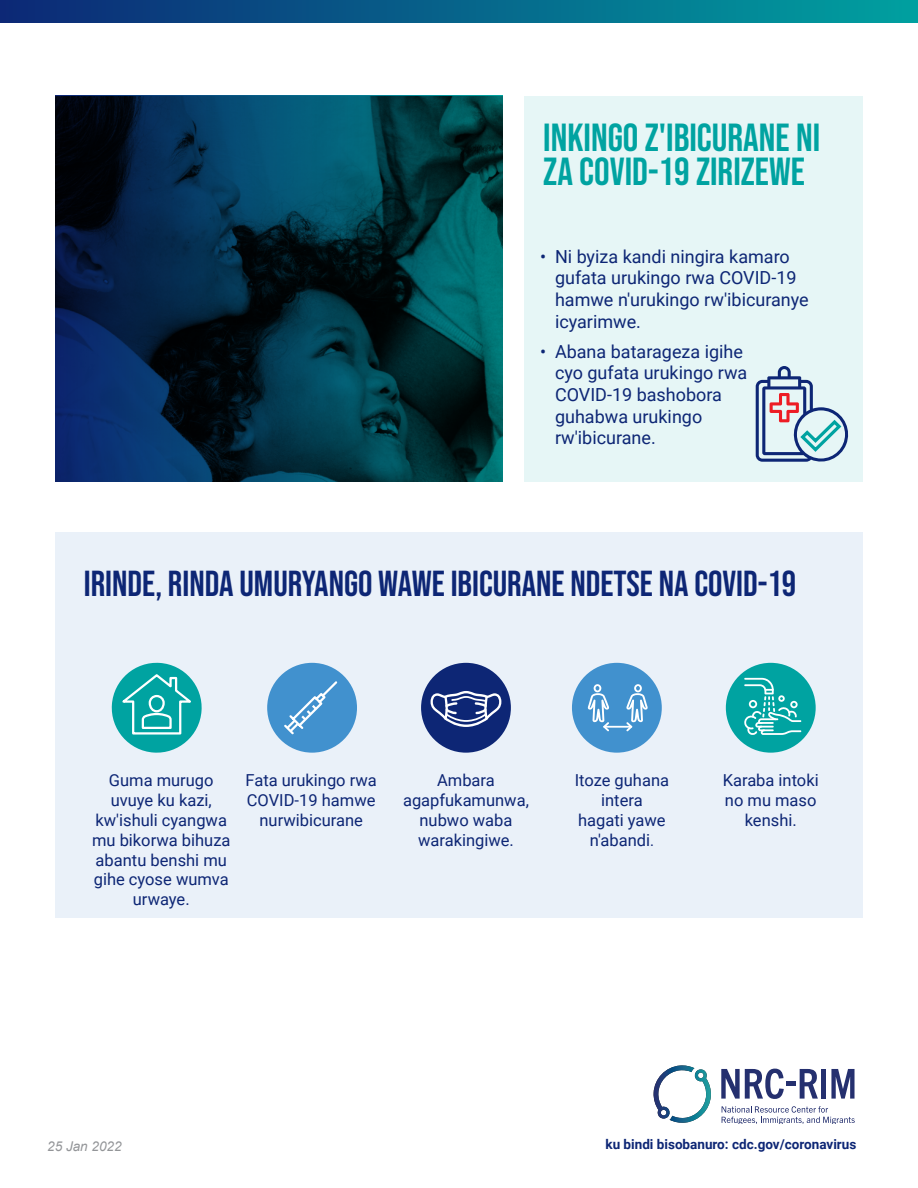
<style>
.page{position:relative;width:918px;height:1188px;background:#fff}
.page>*{position:absolute;margin:0;border:0;box-sizing:border-box;transform-origin:0 0}
.t1{font:39px/34.5px "Bebas Neue";color:#00a3a1}
.t2{font:36px "Bebas Neue";color:#0d2675}
.t3{font:18px/21.6px "Roboto";color:#0d2675}
.t4{font:16.5px/19.8px "Roboto";color:#0d2675;text-align:center}
.t5{font:700 13.5px "Roboto";color:#0d2675}
.Date_Modified{font:italic 13.5px "Arial";color:#939598}
.s1{font-size:15px}
</style>
<div class="page">
<div style="left:55px;top:532px;width:808px;height:386px;background:#eaf1f9"></div>
<div style="left:525px;top:96px;width:338px;height:386px;background:#e6f6f6"></div>
<div style="left:726px;top:663px;width:90px;height:90px;background:#00a3a1;border-radius:50%"></div>
<svg style="left:744px;top:678px;width:57px;height:57px"></svg>
<div style="left:421px;top:663px;width:90px;height:90px;background:#0d2675;border-radius:50%"></div>
<svg style="left:431px;top:691px;width:70px;height:36px"></svg>
<div style="left:572px;top:663px;width:90px;height:90px;background:#4191ce;border-radius:50%"></div>
<svg style="left:626px;top:684px;width:22px;height:47px"></svg>
<svg style="left:588px;top:684px;width:21px;height:47px"></svg>
<hr style="left:603px;top:726px;width:29px;height:2px;background:#fff">
<div style="left:267px;top:663px;width:90px;height:90px;background:#4191ce;border-radius:50%"></div>
<svg style="left:284px;top:681px;width:54px;height:54px"></svg>
<svg style="left:111px;top:662px;width:91px;height:91px"></svg>
<div style="left:0;top:0;width:918px;height:23px;background:linear-gradient(to right,#0d2876,#00a0a0)"></div>
<svg style="left:756px;top:366px;width:93px;height:96px"></svg>
<svg style="left:721px;top:1069px;width:63px;height:30px"></svg>
<hr style="left:786px;top:1082px;width:10px;height:4px;background:#25306f">
<svg style="left:800px;top:1069px;width:18px;height:30px"></svg>
<div style="left:821px;top:1069px;width:5px;height:30px;background:#25306f"></div>
<svg style="left:831px;top:1069px;width:24px;height:30px"></svg>
<svg style="left:722px;top:1106px;width:133px;height:18px"></svg>
<svg style="left:653px;top:1065px;width:58px;height:58px"></svg>
<svg style="left:55px;top:95px;width:447px;height:387px"></svg>
<p class="t1" style="left:543px;top:120px;width:278px">INKINGO Z'IBICURANE NI<br>ZA COVID-19 ZIRIZEWE</p>
<p class="t3" style="left:555px;top:245px;width:255px;text-indent:-15px">• Ni byiza kandi ningira kamaro gufata urukingo rwa COVID-19 hamwe n'urukingo rw'ibicuranye icyarimwe.</p>
<p class="t3" style="left:555px;top:340px;width:194px;text-indent:-15px">• Abana batarageza igihe cyo gufata urukingo rwa<br>COVID-19 bashobora guhabwa urukingo rw'ibicurane.</p>
<p class="t2" style="left:84px;top:563px;width:714px">IRINDE, RINDA UMURYANGO WAWE IBICURANE NDETSE NA COVID-19</p>
<p class="t4" style="left:92px;top:770px;width:140px">Guma murugo uvuye ku kazi, kw'ishuli cyangwa mu bikorwa bihuza abantu benshi mu gihe cyose wumva urwaye.</p>
<p class="t4" style="left:246px;top:770px;width:133px">Fata urukingo rwa<br>COVID-19 hamwe nurwibicurane</p>
<p class="t4" style="left:403px;top:770px;width:127px">Ambara agapfukamunwa, nubwo waba warakingiwe.</p>
<p class="t4" style="left:575px;top:770px;width:96px">Itoze guhana intera<br>hagati yawe n'abandi<span class="s1">.</span></p>
<p class="t4" style="left:723px;top:770px;width:97px">Karaba intoki no mu maso kenshi.</p>
<p class="Date_Modified" style="left:47px;top:1137px;width:76px">25 Jan 2022</p>
<p class="t5" style="left:606px;top:1135px;width:252px">ku bindi bisobanuro: cdc.gov/coronavirus</p>
</div>
